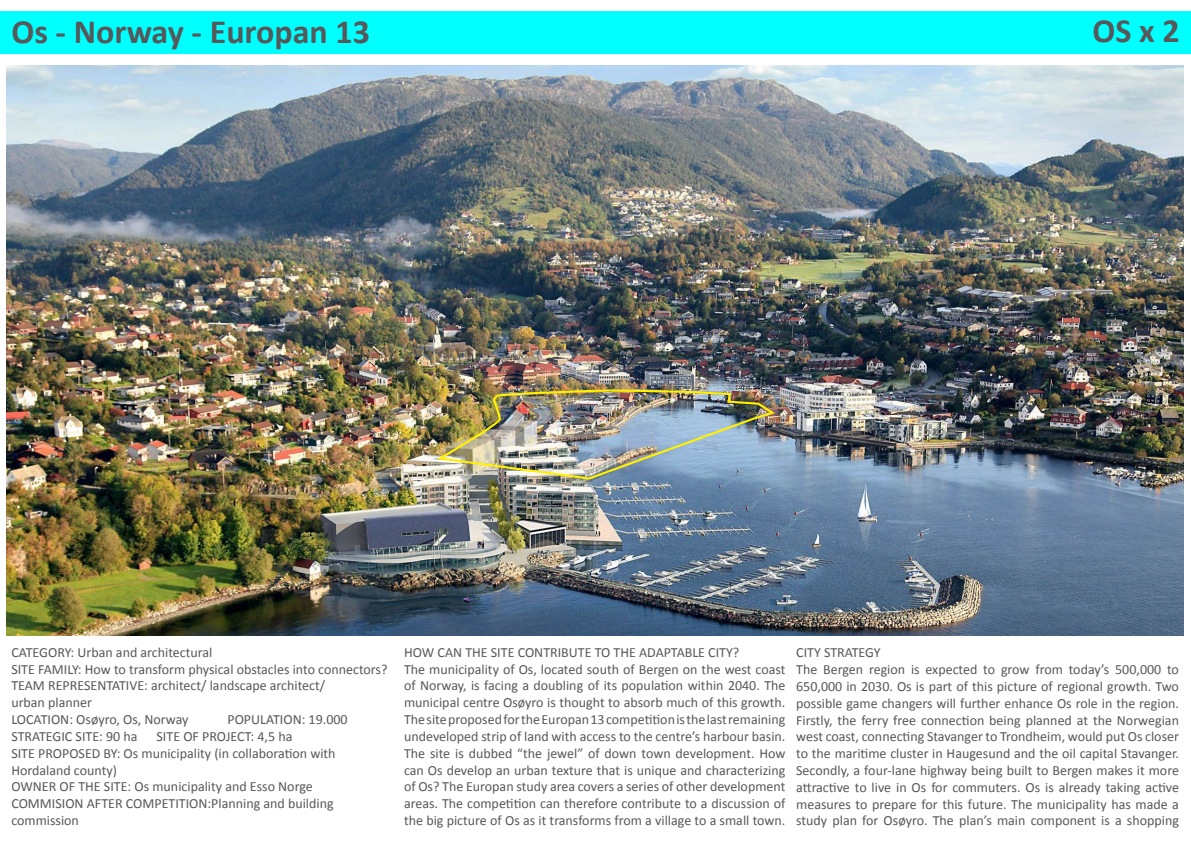
<style>
.page{position:relative;width:1191px;height:842px;background:#fff}
.page>*{position:absolute;margin:0;border:0;box-sizing:border-box;transform-origin:0 0}
.t1{font:700 34px "Calibri";color:#57585a}
.t2{font:700 33.9px "Calibri";color:#57585a}
.t3{font:14px/16.8px "Calibri";color:#57585a;text-align:justify}
</style>
<div class="page">
<div style="left:0;top:11px;width:1191px;height:43px;background:#0ff"></div>
<img style="left:6px;top:65px;width:1177px;height:570px">
<img style="left:438px;top:388px;width:339px;height:93px">
<p class="t1" style="left:11px;top:9px;width:360px">Os - Norway - Europan 13</p>
<p class="t2" style="left:1092px;top:10px;width:89px">OS x 2</p>
<p class="t3" style="left:11px;top:644px;width:203px">CATEGORY: Urban and architectural</p>
<p class="t3" style="left:11px;top:661px;width:378px">SITE FAMILY: How to transform physical obstacles into connectors?</p>
<p class="t3" style="left:11px;top:677px;width:315px">TEAM REPRESENTATIVE: architect/ landscape architect/</p>
<p class="t3" style="left:11px;top:694px;width:82px">urban planner</p>
<p class="t3" style="left:11px;top:711px;width:179px">LOCATION: Osøyro, Os, Norway</p>
<p class="t3" style="left:227px;top:711px;width:122px">POPULATION: 19.000</p>
<p class="t3" style="left:11px;top:728px;width:128px">STRATEGIC SITE: 90 ha</p>
<p class="t3" style="left:157px;top:728px;width:137px">SITE OF PROJECT: 4,5 ha</p>
<p class="t3" style="left:11px;top:745px;width:326px">SITE PROPOSED BY: Os municipality (in collaboration with<br>Hordaland county)</p>
<p class="t3" style="left:11px;top:778px;width:303px">OWNER OF THE SITE: Os municipality and Esso Norge</p>
<p class="t3" style="left:11px;top:795px;width:324px">COMMISION AFTER COMPETITION:Planning and building commission</p>
<p class="t3" style="left:404px;top:644px;width:337px">HOW CAN THE SITE CONTRIBUTE TO THE ADAPTABLE CITY?</p>
<p class="t3" style="left:404px;top:661px;width:383px">The municipality of Os, located south of Bergen on the west coast of Norway, is facing a doubling of its population within 2040. The municipal centre Osøyro is thought to absorb much of this growth.<br>The site proposed for the Europan 13 competition is the last remaining undeveloped strip of land with access to the centre’s harbour basin.<br>The site is dubbed “the jewel” of down town development. How can Os develop an urban texture that is unique and characterizing of Os? The Europan study area covers a series of other development areas. The competition can therefore contribute to a discussion of the big picture of Os as it transforms from a village to a small town.</p>
<p class="t3" style="left:796px;top:644px;width:86px">CITY STRATEGY</p>
<p class="t3" style="left:796px;top:661px;width:384px">The Bergen region is expected to grow from today’s 500,000 to 650,000 in 2030. Os is part of this picture of regional growth. Two possible game changers will further enhance Os role in the region.<br>Firstly, the ferry free connection being planned at the Norwegian west coast, connecting Stavanger to Trondheim, would put Os closer to the maritime cluster in Haugesund and the oil capital Stavanger.<br>Secondly, a four-lane highway being built to Bergen makes it more attractive to live in Os for commuters. Os is already taking active measures to prepare for this future. The municipality has made a study plan for Osøyro. The plan’s main component is a shopping</p>
</div>
